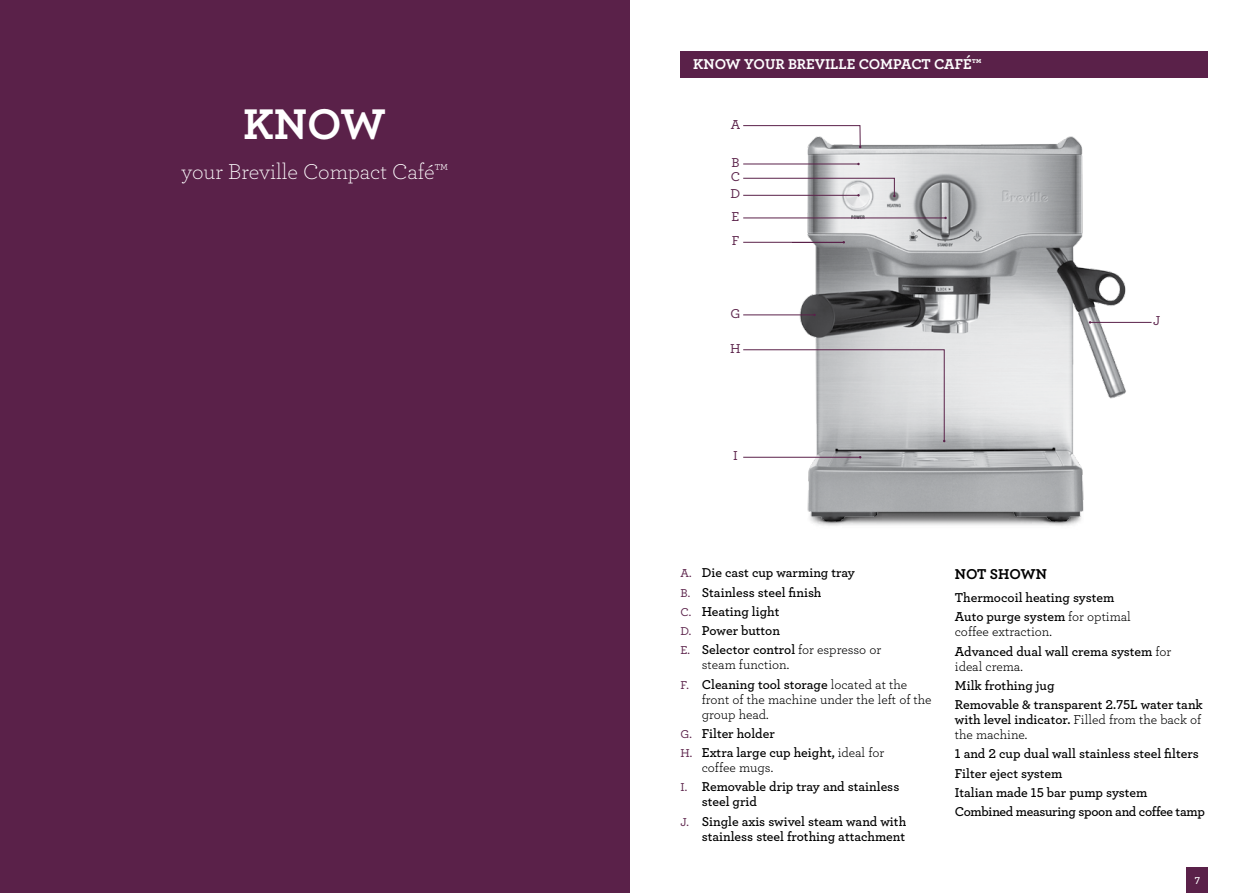
<style>
.page{position:relative;width:1259px;height:893px;background:#fff}
.page>*{position:absolute;margin:0;border:0;box-sizing:border-box;transform-origin:0 0}
.t1{font:45px "Archer Bold LF";color:#fff}
.t2{font:22.5px "Archer Light LF";letter-spacing:-.01em;color:#fff}
.t3{font:15px "Archer Bold LF";letter-spacing:-.02em;color:#fff}
.t4{font:15px "Archer Bold LF";color:#000}
.t5{font:13.5px/19.2px "Archer Semibold LF";color:#000}
.t6{font:13.5px/15px "Archer Book LF";color:#000}
.t7{font:13.5px/22.6px "Archer Medium LF";color:#5a2149}
.t8{font:10.5px "Archer Semibold LF";color:#fff}
.s1{font-family:"Archer Medium LF";font-size:12px;color:#5a2149}
.s2{font-family:"Archer Book LF"}
</style>
<div class="page">
<div style="left:0;top:0;width:629px;height:893px;background:#5a2149"></div>
<div style="left:1186px;top:867px;width:22px;height:26px;background:#5a2149"></div>
<img style="left:784px;top:136px;width:348px;height:390px">
<div style="left:680px;top:51px;width:528px;height:27px;background:#5a2149"></div>
<svg style="left:743px;top:125px;width:118px;height:23px"></svg>
<hr style="left:743px;top:164px;width:115px;height:1px;background:#5a2149">
<hr style="left:743px;top:218px;width:202px;height:1px;background:#5a2149">
<hr style="left:743px;top:315px;width:71px;height:1px;background:#5a2149">
<hr style="left:1090px;top:322px;width:61px;height:1px;background:#5a2149">
<hr style="left:743px;top:242px;width:101px;height:1px;background:#5a2149">
<hr style="left:743px;top:457px;width:117px;height:1px;background:#5a2149">
<svg style="left:743px;top:349px;width:202px;height:93px"></svg>
<svg style="left:743px;top:178px;width:152px;height:19px"></svg>
<h1 class="t1" style="left:243px;top:96px;width:142px">KNOW</h1>
<h2 class="t2" style="left:182px;top:158px;width:268px">your Breville Compact Café™</h2>
<p class="t3" style="left:693px;top:55px;width:72px">KNOW YOUR</p>
<p class="t3" style="left:788px;top:55px;width:46px">BREVILLE</p>
<p class="t3" style="left:858px;top:55px;width:22px">COMPACT</p>
<p class="t3" style="left:934px;top:55px;width:49px">CAFÉ™</p>
<p class="t7" style="left:731px;top:113px;width:11px">A</p>
<p class="t7" style="left:731px;top:151px;width:10px">B</p>
<p class="t7" style="left:730px;top:182px;width:11px">D<br>E</p>
<p class="t7" style="left:731px;top:165px;width:11px">C</p>
<p class="t7" style="left:731px;top:229px;width:9px">F</p>
<p class="t7" style="left:730px;top:302px;width:11px">G</p>
<p class="t7" style="left:730px;top:337px;width:12px">H</p>
<p class="t7" style="left:733px;top:444px;width:6px">I</p>
<p class="t7" style="left:1153px;top:309px;width:9px">J</p>
<p class="t5" style="left:680px;top:563px;width:202px"><span class="s1">A.</span> Die cast cup warming tray<br><span class="s1">B.</span> Stainless steel finish<br><span class="s1">C.</span> Heating light<br><span class="s1">D.</span> Power button<br><span class="s1">E.</span> Selector control <span class="s2">for espresso or</span></p>
<p class="t6" style="left:702px;top:657px;width:89px">steam function.</p>
<p class="t5" style="left:680px;top:674px;width:228px"><span class="s1">F.</span> Cleaning tool storage <span class="s2">located at the</span></p>
<p class="t6" style="left:702px;top:691px;width:231px">front of the machine under the left of the group head.</p>
<p class="t5" style="left:680px;top:723px;width:205px"><span class="s1">G.</span> Filter holder<br><span class="s1">H.</span> Extra large cup height, <span class="s2">ideal for</span></p>
<p class="t6" style="left:702px;top:760px;width:73px">coffee mugs.</p>
<p class="t5" style="left:702px;top:779px;width:199px;line-height:15px;text-indent:-21px"><span class="s1">I.</span> Removable drip tray and stainless steel grid</p>
<p class="t5" style="left:680px;top:813px;width:227px;line-height:15px;text-align:right"><span class="s1">J.</span> Single axis swivel steam wand with stainless steel frothing attachment</p>
<p class="t4" style="left:955px;top:564px;width:93px">NOT SHOWN</p>
<p class="t5" style="left:955px;top:588px;width:177px">Thermocoil heating system<br>Auto purge system <span class="s2">for optimal</span></p>
<p class="t6" style="left:955px;top:624px;width:99px">coffee extraction.</p>
<p class="t5" style="left:955px;top:641px;width:218px">Advanced dual wall crema system <span class="s2">for</span></p>
<p class="t6" style="left:955px;top:658px;width:70px">ideal crema.</p>
<p class="t5" style="left:955px;top:675px;width:249px">Milk frothing jug<br>Removable &amp; transparent 2.75L water tank</p>
<p class="t5" style="left:955px;top:710px;width:248px">with level indicator. <span class="s2">Filled from the back of</span></p>
<p class="t6" style="left:955px;top:727px;width:74px">the machine.</p>
<p class="t5" style="left:955px;top:744px;width:251px">1 and 2 cup dual wall stainless steel filters Filter eject system<br>Italian made 15 bar pump system Combined measuring spoon and coffee tamp</p>
<p class="t8" style="left:1194px;top:874px;width:7px">7</p>
</div>
